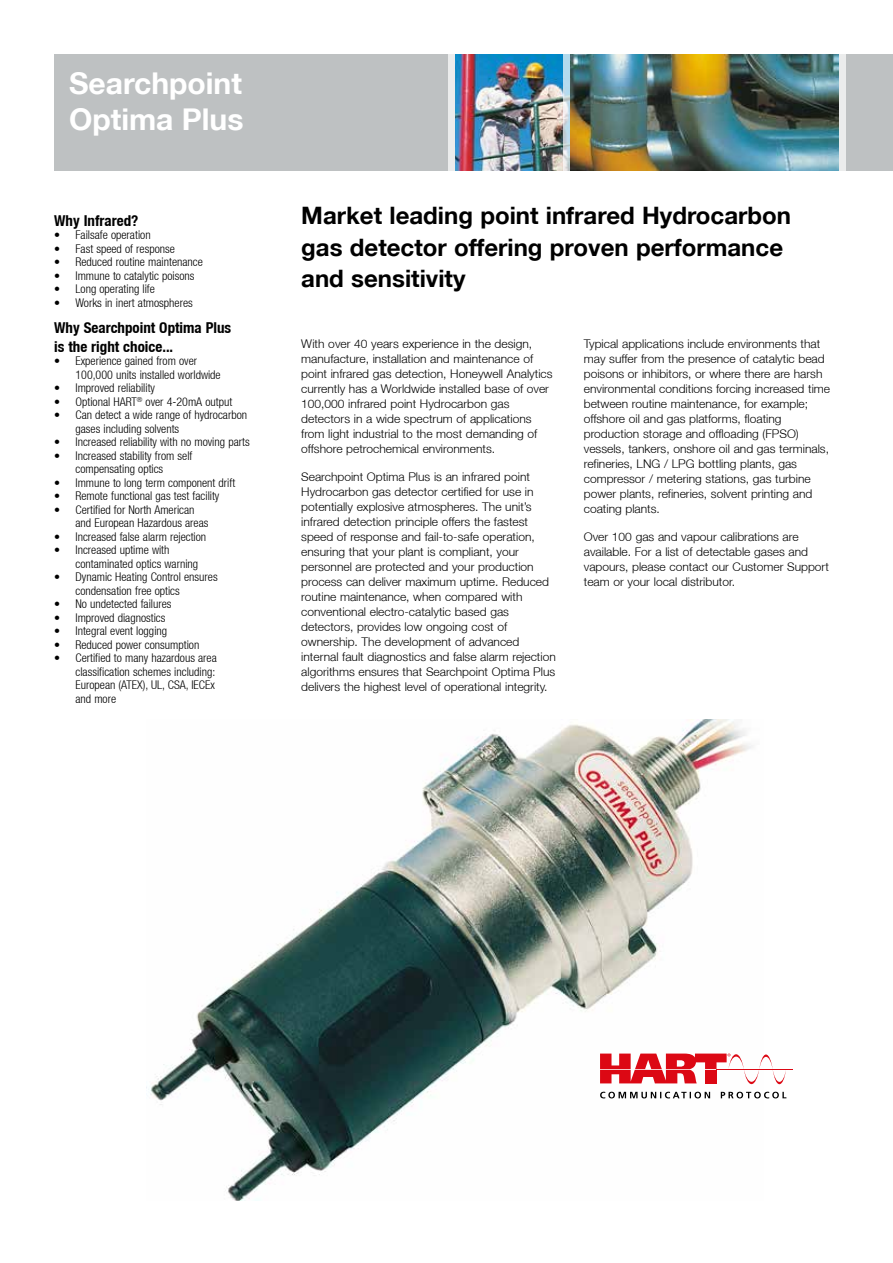
<style>
.page{position:relative;width:893px;height:1263px;background:#fff}
.page>*{position:absolute;margin:0;border:0;box-sizing:border-box;transform-origin:0 0}
.t1{font:700 30px/36px "Helvetica Neue LT";color:#fff}
.t2{font:700 24px/31.5px "Helvetica Neue LT";color:#000}
.t3{font:700 condensed 15px/18px "Helvetica Neue LT";color:#000}
.t4{font:300 12px/15px "Helvetica Neue LT";color:#000}
.t5{font:300 condensed 12px/13.5px "Helvetica Neue LT";color:#000}
</style>
<div class="page">
<img style="left:148px;top:719px;width:611px;height:482px">
<div style="left:54px;top:54px;width:839px;height:116px;background:#bec1c2"></div>
<img style="left:455px;top:54px;width:384px;height:116px">
<div style="left:449px;top:50px;width:6px;height:123px;background:#ebecec"></div>
<svg style="left:563px;top:54px;width:7px;height:117px"></svg>
<div style="left:839px;top:50px;width:7px;height:123px;background:#ebecec"></div>
<hr style="left:717px;top:1069px;width:76px;height:1px;background:#dc0814">
<svg style="left:600px;top:1092px;width:110px;height:6px"></svg>
<svg style="left:721px;top:1092px;width:65px;height:6px"></svg>
<svg style="left:600px;top:1053px;width:186px;height:31px"></svg>
<h1 class="t1" style="left:69px;top:64px;width:176px">Searchpoint<br>Optima Plus</h1>
<p class="t3" style="left:54px;top:211px;width:86px">Why Infrared?</p>
<p class="t5" style="left:54px;top:228px;width:98px">• Failsafe operation</p>
<p class="t5" style="left:54px;top:242px;width:122px">• Fast speed of response</p>
<p class="t5" style="left:54px;top:255px;width:150px">• Reduced routine maintenance</p>
<p class="t5" style="left:54px;top:269px;width:142px">• Immune to catalytic poisons</p>
<p class="t5" style="left:54px;top:282px;width:102px">• Long operating life</p>
<p class="t5" style="left:54px;top:296px;width:140px">• Works in inert atmospheres</p>
<p class="t3" style="left:54px;top:319px;width:179px">Why Searchpoint Optima Plus is the right choice...</p>
<p class="t5" style="left:75px;top:354px;width:147px;text-indent:-21px">• Experience gained from over<br>100,000 units installed worldwide</p>
<p class="t5" style="left:54px;top:381px;width:102px">• Improved reliability</p>
<p class="t5" style="left:54px;top:394px;width:180px">• Optional HART<sup>®</sup> over 4-20mA output</p>
<p class="t5" style="left:75px;top:408px;width:173px;text-indent:-21px">• Can detect a wide range of hydrocarbon gases including solvents</p>
<p class="t5" style="left:54px;top:435px;width:197px">• Increased reliability with no moving parts</p>
<p class="t5" style="left:75px;top:448px;width:119px;text-indent:-21px">• Increased stability from self compensating optics</p>
<p class="t5" style="left:54px;top:475px;width:183px">• Immune to long term component drift</p>
<p class="t5" style="left:54px;top:489px;width:167px">• Remote functional gas test facility</p>
<p class="t5" style="left:75px;top:502px;width:135px;text-indent:-21px">• Certified for North American and European Hazardous areas</p>
<p class="t5" style="left:54px;top:529px;width:154px">• Increased false alarm rejection</p>
<p class="t5" style="left:75px;top:543px;width:124px;text-indent:-21px">• Increased uptime with contaminated optics warning</p>
<p class="t5" style="left:75px;top:570px;width:144px;text-indent:-21px">• Dynamic Heating Control ensures condensation free optics</p>
<p class="t5" style="left:54px;top:597px;width:119px">• No undetected failures</p>
<p class="t5" style="left:54px;top:610px;width:113px">• Improved diagnostics</p>
<p class="t5" style="left:54px;top:624px;width:114px">• Integral event logging</p>
<p class="t5" style="left:54px;top:637px;width:147px">• Reduced power consumption</p>
<p class="t5" style="left:75px;top:651px;width:143px;text-indent:-21px">• Certified to many hazardous area classification schemes including:<br>European (ATEX), UL, CSA, IECEx and more</p>
<h2 class="t2" style="left:301px;top:200px;width:491px">Market leading point infrared Hydrocarbon gas detector offering proven performance and sensitivity</h2>
<p class="t4" style="left:301px;top:336px;width:253px">With over 40 years experience in the design, manufacture, installation and maintenance of point infrared gas detection, Honeywell Analytics currently has a Worldwide installed base of over 100,000 infrared point Hydrocarbon gas detectors in a wide spectrum of applications from light industrial to the most demanding of offshore petrochemical environments.</p>
<p class="t4" style="left:301px;top:469px;width:256px">Searchpoint Optima Plus is an infrared point Hydrocarbon gas detector certified for use in potentially explosive atmospheres. The unit’s infrared detection principle offers the fastest speed of response and fail-to-safe operation, ensuring that your plant is compliant, your personnel are protected and your production process can deliver maximum uptime. Reduced routine maintenance, when compared with conventional electro-catalytic based gas detectors, provides low ongoing cost of ownership. The development of advanced internal fault diagnostics and false alarm rejection algorithms ensures that Searchpoint Optima Plus delivers the highest level of operational integrity.</p>
<p class="t4" style="left:584px;top:336px;width:248px">Typical applications include environments that may suffer from the presence of catalytic bead poisons or inhibitors, or where there are harsh environmental conditions forcing increased time between routine maintenance, for example; offshore oil and gas platforms, floating production storage and offloading (FPSO) vessels, tankers, onshore oil and gas terminals, refineries, LNG / LPG bottling plants, gas compressor / metering stations, gas turbine power plants, refineries, solvent printing and coating plants.</p>
<p class="t4" style="left:584px;top:529px;width:247px">Over 100 gas and vapour calibrations are available. For a list of detectable gases and vapours, please contact our Customer Support team or your local distributor.</p>
</div>
